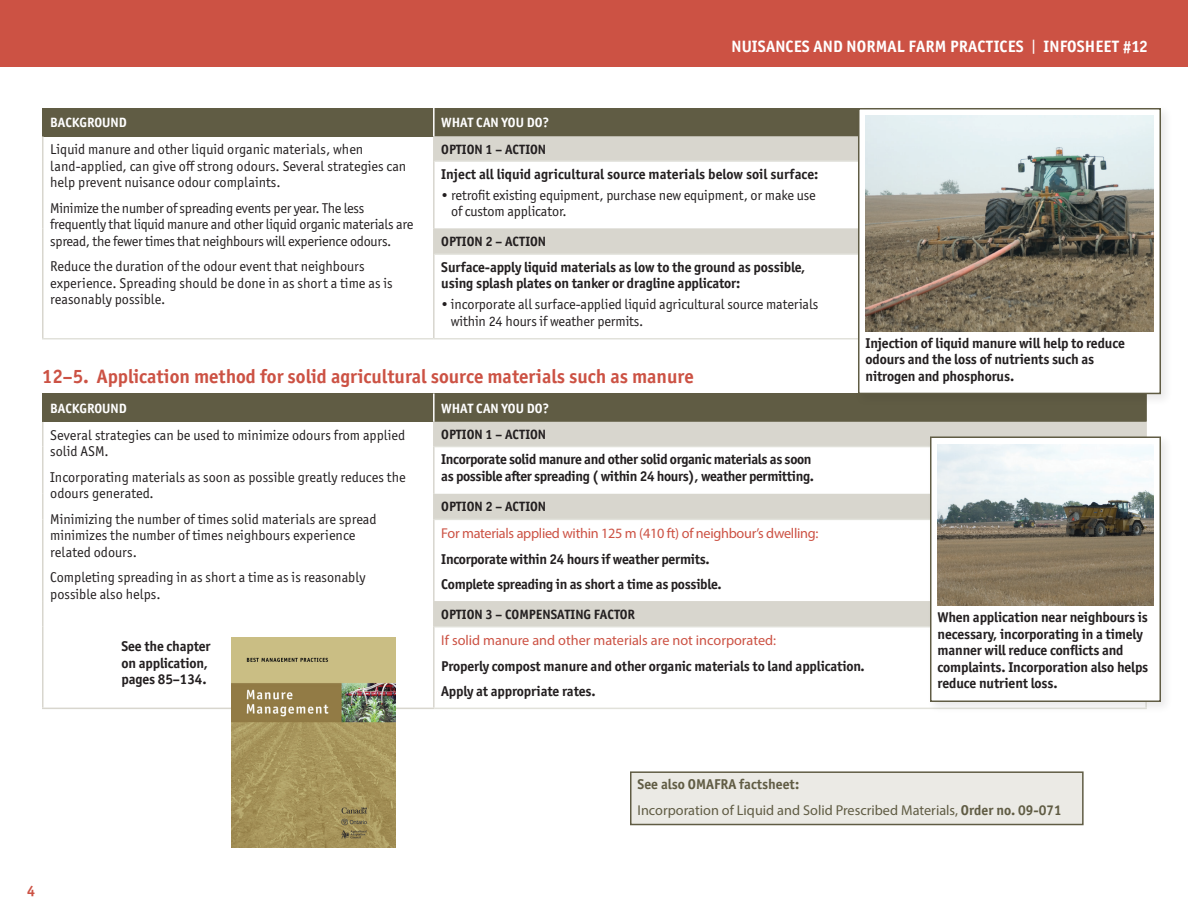
<style>
.page{position:relative;width:1188px;height:918px;background:#fff}
.page>*{position:absolute;margin:0;border:0;box-sizing:border-box;transform-origin:0 0}
.t1{font:700 19.5px "Officina Sans ITC Pro";color:#cc5244}
.t2{font:700 16.5px "Officina Sans ITC Pro";letter-spacing:.01em;color:#fff}
.t3{font:700 15px "Officina Sans ITC Pro";color:#cc5244}
.t4{font:14.25px/16.5px "Officina Sans ITC Pro";color:#231f20}
.t5{font:700 14.25px/16.5px "Officina Sans ITC Pro";letter-spacing:-.01em;color:#231f20}
.t6{font:14.25px/16.5px "Officina Sans ITC Pro";letter-spacing:-.02em;color:#231f20}
.t7{font:14.25px "Myriad Pro";letter-spacing:-.015em;color:#cc5244}
.t8{font:14.25px "Myriad Pro";color:#605c44}
.t9{font:700 14.25px "Officina Sans ITC Pro";color:#605c44}
.t10{font:700 13.5px "Officina Sans ITC Pro";color:#231f20}
.t11{font:700 13.5px "Officina Sans ITC Pro";color:#fff}
.s1{font-weight:400}
.s2{font-family:"Officina Sans ITC Pro";font-weight:700}
</style>
<div class="page">
<div style="left:0;top:0;width:1188px;height:68px;background:#cc5244"></div>
<div style="left:43px;top:108px;width:391px;height:28px;background:#605c44"></div>
<div style="left:434px;top:108px;width:712px;height:28px;background:#605c44"></div>
<svg style="left:435px;top:136px;width:419px;height:117px"></svg>
<hr style="left:433px;top:108px;width:2px;height:28px;background:#fff">
<hr style="left:42px;top:136px;width:2px;height:25px;background:#d8d6ce">
<hr style="left:42px;top:161px;width:2px;height:67px;background:#d8d6ce">
<hr style="left:42px;top:228px;width:2px;height:26px;background:#d8d6ce">
<hr style="left:42px;top:254px;width:2px;height:84px;background:#d8d6ce">
<hr style="left:433px;top:136px;width:2px;height:25px;background:#d8d6ce">
<hr style="left:433px;top:161px;width:2px;height:67px;background:#d8d6ce">
<hr style="left:435px;top:160px;width:712px;height:2px;background:#e1e1da">
<hr style="left:433px;top:228px;width:2px;height:26px;background:#d8d6ce">
<hr style="left:42px;top:338px;width:392px;height:2px;background:#e1e1da">
<hr style="left:433px;top:254px;width:2px;height:84px;background:#d8d6ce">
<hr style="left:435px;top:253px;width:712px;height:2px;background:#e1e1da">
<hr style="left:434px;top:338px;width:713px;height:2px;background:#e1e1da">
<hr style="left:42px;top:108px;width:2px;height:28px;background:#605c44">
<div style="left:43px;top:394px;width:391px;height:28px;background:#605c44"></div>
<div style="left:434px;top:394px;width:712px;height:28px;background:#605c44"></div>
<svg style="left:435px;top:422px;width:710px;height:204px"></svg>
<hr style="left:433px;top:394px;width:2px;height:28px;background:#fff">
<hr style="left:1145px;top:394px;width:2px;height:28px;background:#605c44">
<hr style="left:42px;top:422px;width:2px;height:25px;background:#d8d6ce">
<hr style="left:42px;top:447px;width:2px;height:47px;background:#d8d6ce">
<hr style="left:42px;top:494px;width:2px;height:25px;background:#d8d6ce">
<hr style="left:42px;top:519px;width:2px;height:82px;background:#d8d6ce">
<hr style="left:42px;top:601px;width:2px;height:26px;background:#d8d6ce">
<hr style="left:42px;top:627px;width:2px;height:81px;background:#d8d6ce">
<hr style="left:433px;top:422px;width:2px;height:25px;background:#d8d6ce">
<hr style="left:1145px;top:422px;width:2px;height:24px;background:#d8d6ce">
<hr style="left:433px;top:447px;width:2px;height:47px;background:#d8d6ce">
<hr style="left:435px;top:446px;width:712px;height:1px;background:#e1e1da">
<hr style="left:433px;top:494px;width:2px;height:25px;background:#d8d6ce">
<hr style="left:433px;top:519px;width:2px;height:82px;background:#d8d6ce">
<hr style="left:435px;top:519px;width:712px;height:1px;background:#e1e1da">
<hr style="left:433px;top:601px;width:2px;height:26px;background:#d8d6ce">
<hr style="left:42px;top:708px;width:393px;height:1px;background:#d8d6ce">
<hr style="left:433px;top:627px;width:2px;height:81px;background:#d8d6ce">
<hr style="left:435px;top:626px;width:712px;height:1px;background:#e1e1da">
<hr style="left:435px;top:708px;width:712px;height:1px;background:#e1e1da">
<hr style="left:42px;top:394px;width:2px;height:28px;background:#605c44">
<div style="left:854px;top:104px;width:319px;height:303px;background:#231f20;opacity:.1"></div>
<div style="left:858px;top:108px;width:303px;height:286px;background:#fff;border:2px solid #605c44"></div>
<img style="left:866px;top:116px;width:287px;height:216px">
<div style="left:926px;top:433px;width:248px;height:282px;background:#231f20;opacity:.1"></div>
<div style="left:930px;top:436px;width:231px;height:266px;background:#fff;border:2px solid #605c44"></div>
<img style="left:938px;top:444px;width:216px;height:162px">
<div style="left:631px;top:772px;width:452px;height:53px;background:#ebeae5"></div>
<div style="left:630px;top:771px;width:454px;height:54px;border:2px solid #605c44"></div>
<img style="left:231px;top:637px;width:165px;height:211px">
<p class="t2" style="left:731px;top:37px;width:418px">NUISANCES AND NORMAL FARM PRACTICES <span class="s1">|</span> INFOSHEET #12</p>
<p class="t11" style="left:50px;top:114px;width:78px">BACKGROUND</p>
<p class="t11" style="left:441px;top:114px;width:109px">WHAT CAN YOU DO?</p>
<p class="t4" style="left:50px;top:141px;width:358px">Liquid manure and other liquid organic materials, when land-applied, can give off strong odours. Several strategies can help prevent nuisance odour complaints.</p>
<p class="t6" style="left:50px;top:199px;width:365px">Minimize the number of spreading events per year. The less frequently that liquid manure and other liquid organic materials are spread, the fewer times that neighbours will experience odours.</p>
<p class="t4" style="left:50px;top:258px;width:344px">Reduce the duration of the odour event that neighbours experience. Spreading should be done in as short a time as is reasonably possible.</p>
<p class="t10" style="left:441px;top:141px;width:106px">OPTION 1 – ACTION</p>
<p class="t5" style="left:441px;top:166px;width:379px">Inject all liquid agricultural source materials below soil surface:</p>
<p class="t4" style="left:451px;top:187px;width:366px;text-indent:-10px">• retrofit existing equipment, purchase new equipment, or make use of custom applicator.</p>
<p class="t10" style="left:441px;top:233px;width:106px">OPTION 2 – ACTION</p>
<p class="t5" style="left:441px;top:259px;width:366px">Surface-apply liquid materials as low to the ground as possible, using splash plates on tanker or dragline applicator:</p>
<p class="t4" style="left:451px;top:296px;width:369px;text-indent:-10px">• incorporate all surface-applied liquid agricultural source materials within 24 hours if weather permits.</p>
<p class="t5" style="left:866px;top:335px;width:261px">Injection of liquid manure will help to reduce odours and the loss of nutrients such as nitrogen and phosphorus.</p>
<h1 class="t1" style="left:42px;top:364px;width:653px">12–5. Application method for solid agricultural source materials such as manure</h1>
<p class="t11" style="left:50px;top:400px;width:78px">BACKGROUND</p>
<p class="t11" style="left:441px;top:400px;width:109px">WHAT CAN YOU DO?</p>
<p class="t4" style="left:50px;top:426px;width:357px">Several strategies can be used to minimize odours from applied solid ASM.</p>
<p class="t4" style="left:50px;top:468px;width:357px">Incorporating materials as soon as possible greatly reduces the odours generated.</p>
<p class="t4" style="left:50px;top:510px;width:328px">Minimizing the number of times solid materials are spread minimizes the number of times neighbours experience related odours.</p>
<p class="t4" style="left:50px;top:569px;width:317px">Completing spreading in as short a time as is reasonably possible also helps.</p>
<p class="t10" style="left:441px;top:426px;width:106px">OPTION 1 – ACTION</p>
<p class="t5" style="left:441px;top:451px;width:374px">Incorporate solid manure and other solid organic materials as soon as possible after spreading ( within 24 hours), weather permitting.</p>
<p class="t10" style="left:441px;top:498px;width:106px">OPTION 2 – ACTION</p>
<p class="t7" style="left:441px;top:524px;width:379px">For materials applied within 125 m (410 ft) of neighbour’s dwelling:</p>
<p class="t5" style="left:441px;top:546px;width:282px;line-height:25.5px">Incorporate within 24 hours if weather permits.<br>Complete spreading in as short a time as possible.</p>
<p class="t10" style="left:441px;top:606px;width:195px">OPTION 3 – COMPENSATING FACTOR</p>
<p class="t7" style="left:441px;top:632px;width:336px">If solid manure and other materials are not incorporated:</p>
<p class="t5" style="left:441px;top:653px;width:425px;line-height:25.5px">Properly compost manure and other organic materials to land application.<br>Apply at appropriate rates.</p>
<p class="t5" style="left:938px;top:609px;width:212px">When application near neighbours is necessary, incorporating in a timely manner will reduce conflicts and complaints. Incorporation also helps reduce nutrient loss.</p>
<p class="t5" style="left:122px;top:638px;width:91px">See the chapter on application, pages 85–134.</p>
<p class="t3" style="left:27px;top:882px;width:10px">4</p>
<p class="t9" style="left:638px;top:776px;width:164px">See also OMAFRA factsheet:</p>
<p class="t8" style="left:638px;top:801px;width:426px">Incorporation of Liquid and Solid Prescribed Materials, <span class="s2">Order no. 09-071</span></p>
</div>
